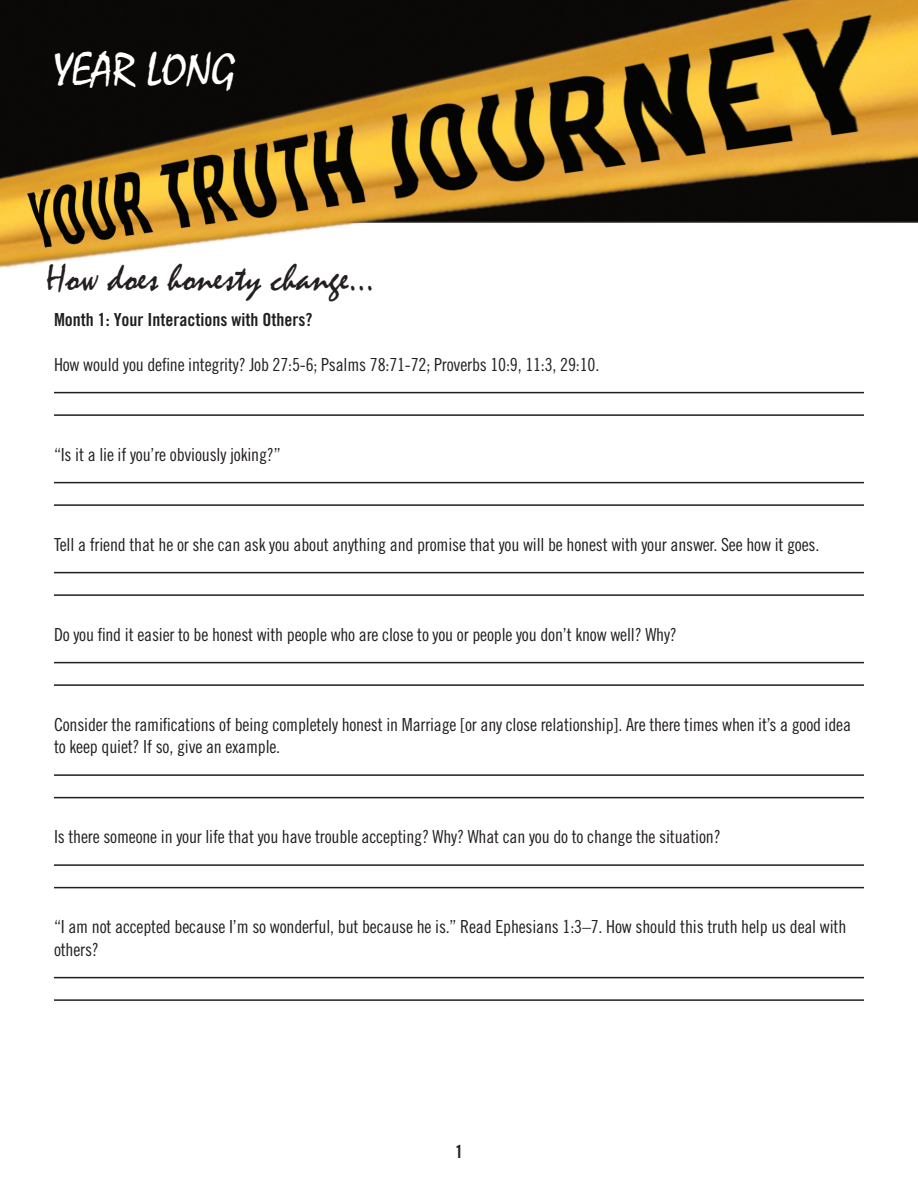
<style>
.page{position:relative;width:918px;height:1188px;background:#fff}
.page>*{position:absolute;margin:0;border:0;box-sizing:border-box;transform-origin:0 0}
.t1{font:47.55px "Mistral";color:#fff}
.t2{font:38.55px "Mistral";color:#231f20}
.t3{font:18px/22.5px "Trade Gothic Cond Eighteen";letter-spacing:-.01em;color:#231f20}
.t4{font:18px "Trade Gothic Bold Cond Twenty";color:#231f20}
</style>
<div class="page">
<img style="left:0;top:0;width:918px;height:979px">
<hr style="left:54px;top:392px;width:810px;height:1px;background:#231f20">
<hr style="left:54px;top:414px;width:810px;height:2px;background:#231f20">
<hr style="left:54px;top:482px;width:810px;height:1px;background:#231f20">
<hr style="left:54px;top:504px;width:810px;height:2px;background:#231f20">
<hr style="left:54px;top:572px;width:810px;height:1px;background:#231f20">
<hr style="left:54px;top:594px;width:810px;height:2px;background:#231f20">
<hr style="left:54px;top:662px;width:810px;height:1px;background:#231f20">
<hr style="left:54px;top:684px;width:810px;height:2px;background:#231f20">
<hr style="left:54px;top:774px;width:810px;height:2px;background:#231f20">
<hr style="left:54px;top:797px;width:810px;height:1px;background:#231f20">
<hr style="left:54px;top:864px;width:810px;height:2px;background:#231f20">
<hr style="left:54px;top:887px;width:810px;height:1px;background:#231f20">
<hr style="left:54px;top:977px;width:810px;height:1px;background:#231f20">
<hr style="left:54px;top:999px;width:810px;height:2px;background:#231f20">
<h1 class="t1" style="left:54px;top:49px;width:183px">YEAR LONG</h1>
<h2 class="t2" style="left:46px;top:261px;width:330px">How does honesty change…</h2>
<p class="t4" style="left:54px;top:313px;width:260px">Month 1: Your Interactions with Others?</p>
<p class="t3" style="left:54px;top:355px;width:547px">How would you define integrity? Job 27:5-6; Psalms 78:71-72; Proverbs 10:9, 11:3, 29:10.</p>
<p class="t3" style="left:54px;top:445px;width:228px">“Is it a lie if you’re obviously joking?”</p>
<p class="t3" style="left:54px;top:535px;width:767px">Tell a friend that he or she can ask you about anything and promise that you will be honest with your answer. See how it goes.</p>
<p class="t3" style="left:54px;top:625px;width:624px">Do you find it easier to be honest with people who are close to you or people you don’t know well? Why?</p>
<p class="t3" style="left:54px;top:715px;width:799px">Consider the ramifications of being completely honest in Marriage [or any close relationship]. Are there times when it’s a good idea to keep quiet? If so, give an example.</p>
<p class="t3" style="left:54px;top:827px;width:668px">Is there someone in your life that you have trouble accepting? Why? What can you do to change the situation?</p>
<p class="t3" style="left:54px;top:917px;width:794px">“I am not accepted because I’m so wonderful, but because he is.” Read Ephesians 1:3–7. How should this truth help us deal with others?</p>
<p class="t4" style="left:455px;top:1145px;width:9px">1</p>
</div>
